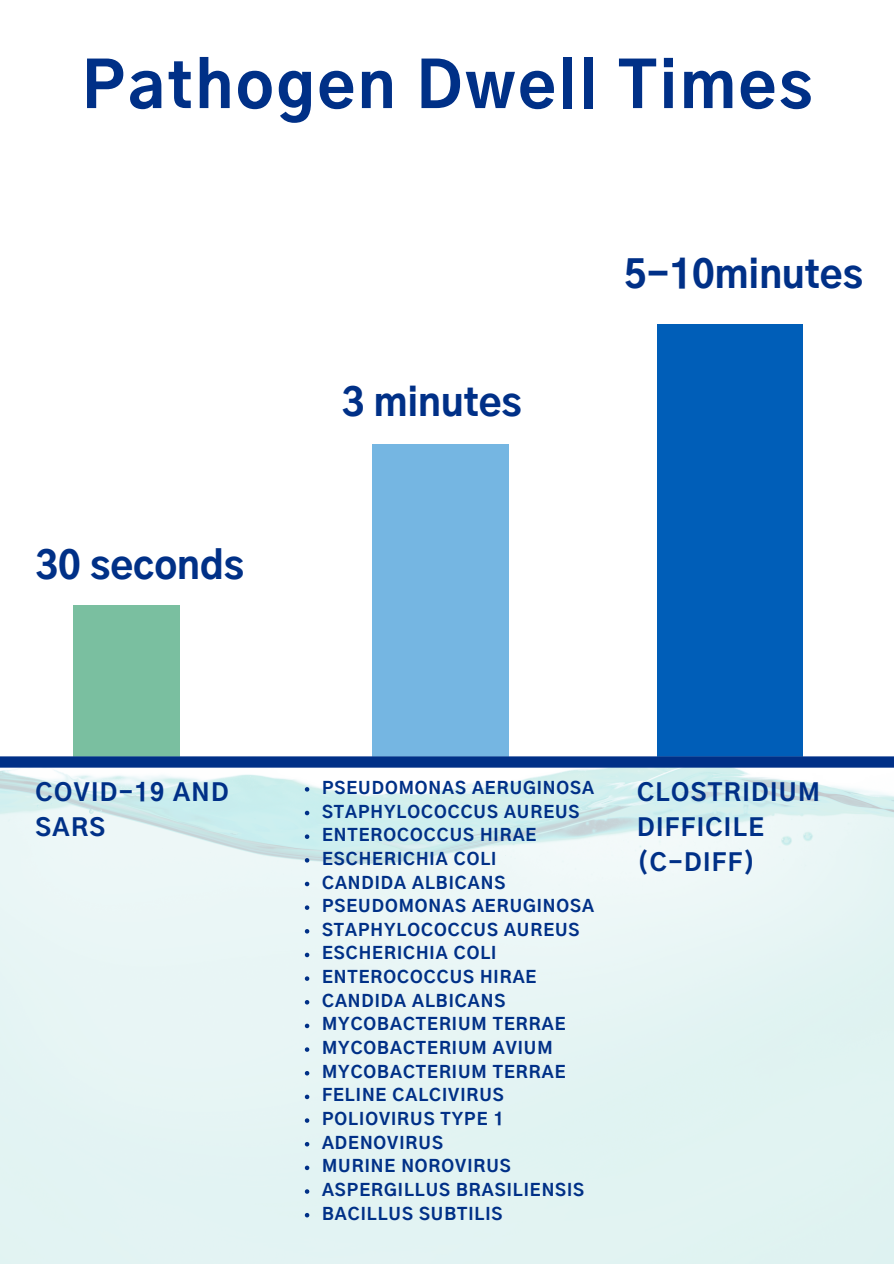
<style>
.page{position:relative;width:894px;height:1264px;background:#fff}
.page>*{position:absolute;margin:0;border:0;box-sizing:border-box;transform-origin:0 0}
.t1{font:800 63px "Gothic A1";letter-spacing:.045em;color:#003087}
.t2{font:800 38.1px "Gothic A1";color:#003087}
.t3{font:800 24px "Gothic A1";letter-spacing:.06em;color:#003087}
.t4{font:800 16.8px "Gothic A1";letter-spacing:.06em;color:#003087}
</style>
<div class="page">
<div style="left:73px;top:605px;width:106px;height:156px;background:#7abfa0"></div>
<div style="left:372px;top:445px;width:137px;height:317px;background:#75b6e2"></div>
<div style="left:657px;top:324px;width:145px;height:436px;background:#005eb8"></div>
<img style="left:0;top:767px;width:893px;height:496px">
<div style="left:0;top:756px;width:893px;height:11px;background:#003087"></div>
<svg style="left:305px;top:787px;width:4px;height:4px"></svg>
<svg style="left:305px;top:810px;width:4px;height:5px"></svg>
<svg style="left:305px;top:834px;width:4px;height:5px"></svg>
<svg style="left:305px;top:858px;width:4px;height:4px"></svg>
<svg style="left:305px;top:881px;width:4px;height:5px"></svg>
<svg style="left:305px;top:905px;width:4px;height:4px"></svg>
<svg style="left:305px;top:929px;width:4px;height:4px"></svg>
<svg style="left:305px;top:952px;width:4px;height:5px"></svg>
<svg style="left:305px;top:976px;width:4px;height:4px"></svg>
<svg style="left:305px;top:1000px;width:4px;height:4px"></svg>
<svg style="left:305px;top:1023px;width:4px;height:5px"></svg>
<svg style="left:305px;top:1047px;width:4px;height:4px"></svg>
<svg style="left:305px;top:1070px;width:4px;height:5px"></svg>
<svg style="left:305px;top:1094px;width:4px;height:5px"></svg>
<svg style="left:305px;top:1118px;width:4px;height:4px"></svg>
<svg style="left:305px;top:1141px;width:4px;height:5px"></svg>
<svg style="left:305px;top:1165px;width:4px;height:5px"></svg>
<svg style="left:305px;top:1189px;width:4px;height:4px"></svg>
<svg style="left:305px;top:1212px;width:4px;height:5px"></svg>
<p class="t1" style="left:82px;top:58px;width:732px">Pathogen Dwell Times</p>
<p class="t2" style="left:36px;top:548px;width:210px">30 seconds</p>
<p class="t2" style="left:341px;top:385px;width:181px">3 minutes</p>
<p class="t2" style="left:624px;top:258px;width:240px">5-10minutes</p>
<p class="t3" style="left:36px;top:781px;width:194px">COVID-19 AND</p>
<p class="t3" style="left:36px;top:816px;width:71px">SARS</p>
<p class="t4" style="left:322px;top:780px;width:273px">PSEUDOMONAS AERUGINOSA</p>
<p class="t4" style="left:322px;top:804px;width:259px">STAPHYLOCOCCUS AUREUS</p>
<p class="t4" style="left:322px;top:827px;width:216px">ENTEROCOCCUS HIRAE</p>
<p class="t4" style="left:322px;top:851px;width:176px">ESCHERICHIA COLI</p>
<p class="t4" style="left:322px;top:875px;width:185px">CANDIDA ALBICANS</p>
<p class="t4" style="left:322px;top:898px;width:273px">PSEUDOMONAS AERUGINOSA</p>
<p class="t4" style="left:322px;top:922px;width:259px">STAPHYLOCOCCUS AUREUS</p>
<p class="t4" style="left:322px;top:946px;width:176px">ESCHERICHIA COLI</p>
<p class="t4" style="left:322px;top:969px;width:216px">ENTEROCOCCUS HIRAE</p>
<p class="t4" style="left:322px;top:993px;width:185px">CANDIDA ALBICANS</p>
<p class="t4" style="left:322px;top:1017px;width:245px">MYCOBACTERIUM TERRAE</p>
<p class="t4" style="left:322px;top:1040px;width:232px">MYCOBACTERIUM AVIUM</p>
<p class="t4" style="left:322px;top:1064px;width:245px">MYCOBACTERIUM TERRAE</p>
<p class="t4" style="left:322px;top:1087px;width:183px">FELINE CALCIVIRUS</p>
<p class="t4" style="left:322px;top:1111px;width:183px">POLIOVIRUS TYPE 1</p>
<p class="t4" style="left:322px;top:1135px;width:122px">ADENOVIRUS</p>
<p class="t4" style="left:322px;top:1158px;width:190px">MURINE NOROVIRUS</p>
<p class="t4" style="left:322px;top:1182px;width:263px">ASPERGILLUS BRASILIENSIS</p>
<p class="t4" style="left:322px;top:1206px;width:182px">BACILLUS SUBTILIS</p>
<p class="t3" style="left:637px;top:781px;width:184px">CLOSTRIDIUM</p>
<p class="t3" style="left:637px;top:816px;width:128px">DIFFICILE</p>
<p class="t3" style="left:637px;top:851px;width:119px">(C-DIFF)</p>
</div>
